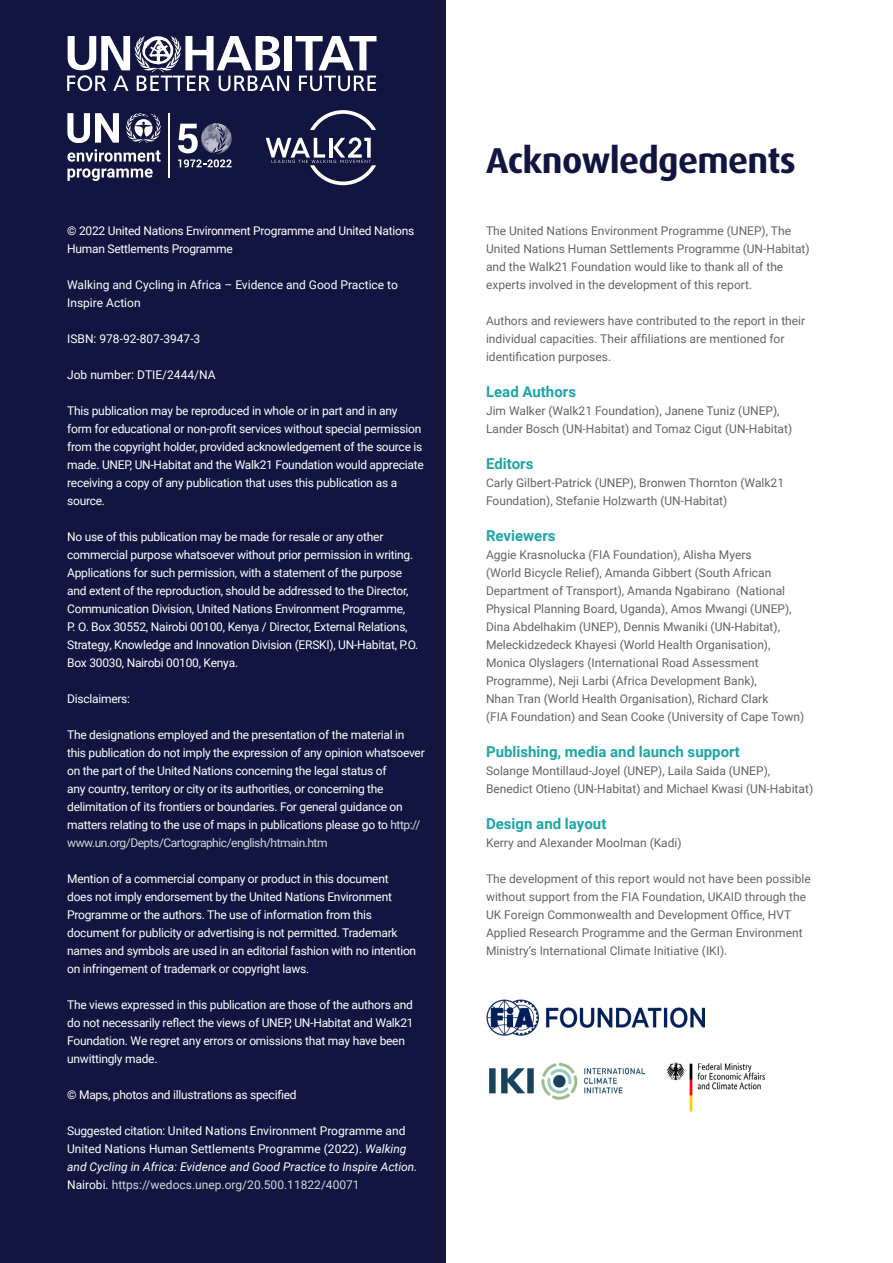
<style>
.page{position:relative;width:893px;height:1263px;background:#fff}
.page>*{position:absolute;margin:0;border:0;box-sizing:border-box;transform-origin:0 0}
.t1{font:700 36px "Dax Pro";letter-spacing:-.02em;color:#11153f}
.t2{font:700 15px "Roboto";color:#1da6a6}
.t3{font:12px/18px "Roboto";letter-spacing:-.02em;color:#fff}
.t4{font:12px/18px "Roboto";color:#636466}
.t5{font:12px/18px "Roboto";color:#fff}
.s1{color:#d0d8d9}
.s2{font-style:italic}
</style>
<div class="page">
<div style="left:0;top:0;width:446px;height:1263px;background:#11153f"></div>
<div style="left:285px;top:36px;width:7px;height:34px;background:#fff"></div>
<svg style="left:295px;top:36px;width:82px;height:34px"></svg>
<svg style="left:67px;top:36px;width:222px;height:55px"></svg>
<svg style="left:299px;top:76px;width:77px;height:15px"></svg>
<svg style="left:266px;top:110px;width:110px;height:75px"></svg>
<svg style="left:126px;top:113px;width:35px;height:30px"></svg>
<svg style="left:67px;top:113px;width:52px;height:30px"></svg>
<svg style="left:67px;top:149px;width:94px;height:13px"></svg>
<svg style="left:67px;top:168px;width:86px;height:13px"></svg>
<hr style="left:169px;top:113px;width:1px;height:65px;background:#fff">
<svg style="left:178px;top:123px;width:54px;height:45px"></svg>
<img style="left:486px;top:999px;width:219px;height:37px">
<img style="left:489px;top:1062px;width:277px;height:50px">
<p class="t3" style="left:67px;top:221px;width:349px">© 2022 United Nations Environment Programme and United Nations<br>Human Settlements Programme</p>
<p class="t5" style="left:67px;top:275px;width:332px">Walking and Cycling in Africa – Evidence and Good Practice to<br>Inspire Action</p>
<p class="t5" style="left:67px;top:329px;width:135px">ISBN: 978-92-807-3947-3</p>
<p class="t5" style="left:67px;top:365px;width:150px">Job number: DTIE/2444/NA</p>
<p class="t3" style="left:67px;top:401px;width:358px">This publication may be reproduced in whole or in part and in any form for educational or non-profit services without special permission from the copyright holder, provided acknowledgement of the source is made. UNEP, UN-Habitat and the Walk21 Foundation would appreciate receiving a copy of any publication that uses this publication as a source.</p>
<p class="t3" style="left:67px;top:527px;width:353px">No use of this publication may be made for resale or any other commercial purpose whatsoever without prior permission in writing.<br>Applications for such permission, with a statement of the purpose and extent of the reproduction, should be addressed to the Director, Communication Division, United Nations Environment Programme,<br>P. O. Box 30552, Nairobi 00100, Kenya / Director, External Relations, Strategy, Knowledge and Innovation Division (ERSKI), UN-Habitat, P.O.<br>Box 30030, Nairobi 00100, Kenya.</p>
<p class="t3" style="left:67px;top:689px;width:64px">Disclaimers:</p>
<p class="t3" style="left:67px;top:725px;width:359px">The designations employed and the presentation of the material in this publication do not imply the expression of any opinion whatsoever on the part of the United Nations concerning the legal status of<br>any country, territory or city or its authorities, or concerning the delimitation of its frontiers or boundaries. For general guidance on matters relating to the use of maps in publications please go to <span class="s1">http:// www.un.org/Depts/Cartographic/english/htmain.htm</span></p>
<p class="t3" style="left:67px;top:869px;width:351px">Mention of a commercial company or product in this document does not imply endorsement by the United Nations Environment Programme or the authors. The use of information from this document for publicity or advertising is not permitted. Trademark names and symbols are used in an editorial fashion with no intention on infringement of trademark or copyright laws.</p>
<p class="t3" style="left:67px;top:995px;width:348px">The views expressed in this publication are those of the authors and do not necessarily reflect the views of UNEP, UN-Habitat and Walk21<br>Foundation. We regret any errors or omissions that may have been unwittingly made.</p>
<p class="t3" style="left:67px;top:1085px;width:231px">© Maps, photos and illustrations as specified</p>
<p class="t5" style="left:67px;top:1121px;width:352px">Suggested citation: United Nations Environment Programme and United Nations Human Settlements Programme (2022). <span class="s2">Walking and Cycling in Africa: Evidence and Good Practice to Inspire Action.<br></span>Nairobi. <span class="s1">https://wedocs.unep.org/20.500.11822/40071</span></p>
<h1 class="t1" style="left:486px;top:137px;width:311px">Acknowledgements</h1>
<p class="t4" style="left:486px;top:221px;width:325px">The United Nations Environment Programme (UNEP), The United Nations Human Settlements Programme (UN-Habitat) and the Walk21 Foundation would like to thank all of the experts involved in the development of this report.</p>
<p class="t4" style="left:486px;top:311px;width:321px">Authors and reviewers have contributed to the report in their individual capacities. Their affiliations are mentioned for identification purposes.</p>
<p class="t2" style="left:486px;top:381px;width:92px">Lead Authors</p>
<p class="t4" style="left:486px;top:401px;width:308px">Jim Walker (Walk21 Foundation), Janene Tuniz (UNEP),<br>Lander Bosch (UN-Habitat) and Tomaz Cigut (UN-Habitat)</p>
<p class="t2" style="left:486px;top:453px;width:49px">Editors</p>
<p class="t4" style="left:486px;top:473px;width:300px">Carly Gilbert-Patrick (UNEP), Bronwen Thornton (Walk21<br>Foundation), Stefanie Holzwarth (UN-Habitat)</p>
<p class="t2" style="left:486px;top:525px;width:71px">Reviewers</p>
<p class="t4" style="left:486px;top:545px;width:320px">Aggie Krasnolucka (FIA Foundation), Alisha Myers<br>(World Bicycle Relief), Amanda Gibbert (South African Department of Transport), Amanda Ngabirano (National Physical Planning Board, Uganda), Amos Mwangi (UNEP), Dina Abdelhakim (UNEP), Dennis Mwaniki (UN-Habitat), Meleckidzedeck Khayesi (World Health Organisation), Monica Olyslagers (International Road Assessment Programme), Neji Larbi (Africa Development Bank),<br>Nhan Tran (World Health Organisation), Richard Clark<br>(FIA Foundation) and Sean Cooke (University of Cape Town)</p>
<p class="t2" style="left:486px;top:741px;width:255px">Publishing, media and launch support</p>
<p class="t4" style="left:486px;top:761px;width:329px">Solange Montillaud-Joyel (UNEP), Laila Saida (UNEP),<br>Benedict Otieno (UN-Habitat) and Michael Kwasi (UN-Habitat)</p>
<p class="t2" style="left:486px;top:813px;width:122px">Design and layout</p>
<p class="t4" style="left:486px;top:833px;width:197px">Kerry and Alexander Moolman (Kadi)</p>
<p class="t4" style="left:486px;top:869px;width:326px">The development of this report would not have been possible without support from the FIA Foundation, UKAID through the UK Foreign Commonwealth and Development Office, HVT Applied Research Programme and the German Environment Ministry’s International Climate Initiative (IKI).</p>
</div>
